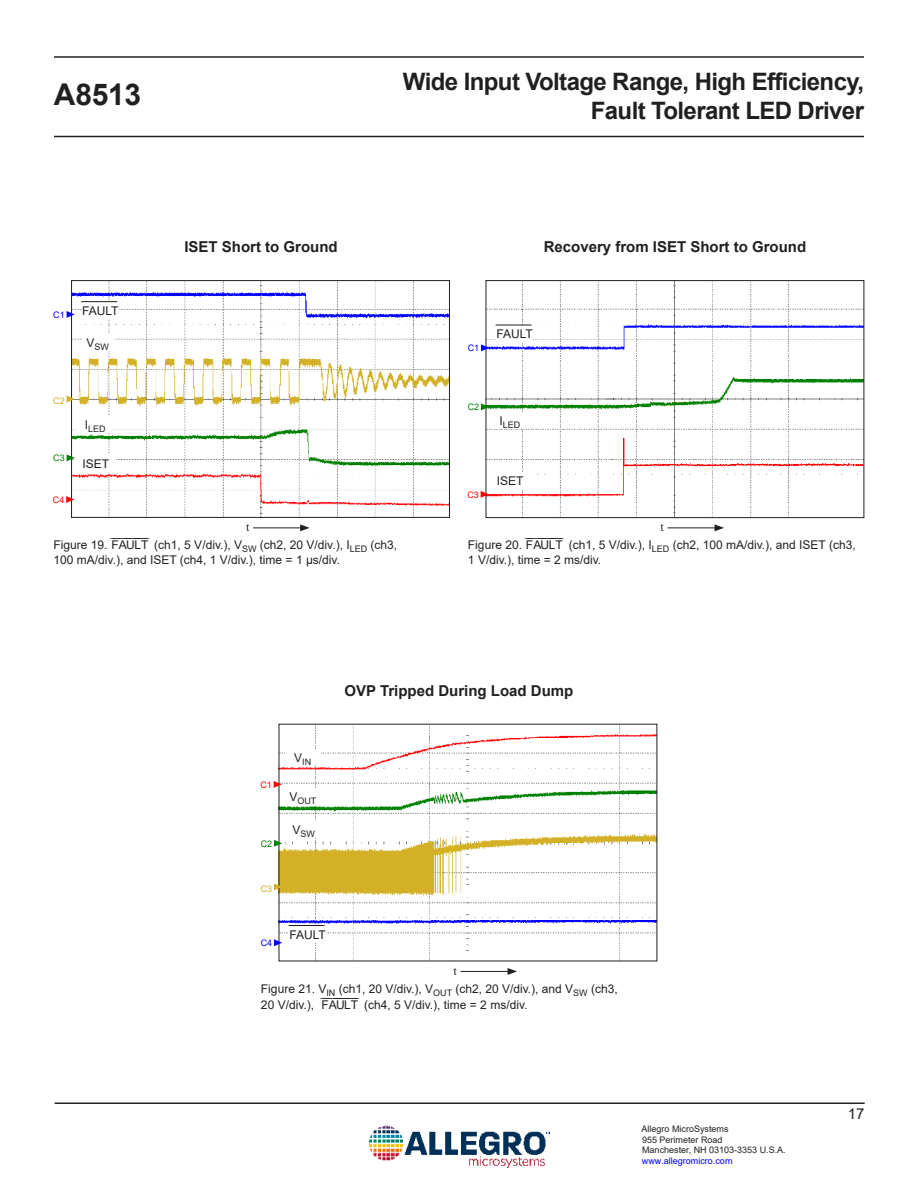
<style>
.page{position:relative;width:918px;height:1188px;background:#fff}
.page>*{position:absolute;margin:0;border:0;box-sizing:border-box;transform-origin:0 0}
.t1{font:700 30px "Arial";letter-spacing:-.01em;color:#221f1f}
.t2{font:700 24px/28.8px "Arial";letter-spacing:-.025em;color:#221f1f;text-align:right}
.t3{font:700 15px "Arial";color:#221f1f}
.t4{font:15px "Arial";color:#221f1f}
.t5{font:12px/14.4px "Arial";color:#221f1f}
.t6{font:12px "Times New Roman";color:#221f1f}
.t7{font:9px/10.8px "Arial";color:#221f1f}
.t8{font:9px "Arial";color:#00f}
.t9{font:9px "Arial";color:#f00}
.t10{font:9px "Arial";color:#008000}
.t11{font:9px "Arial";color:#d3b025}
</style>
<div class="page">
<hr style="left:55px;top:1102px;width:810px;height:2px;background:#221f1f">
<hr style="left:54px;top:136px;width:810px;height:1px;background:#221f1f">
<hr style="left:54px;top:56px;width:810px;height:2px;background:#221f1f">
<img style="left:370px;top:1125px;width:180px;height:43px">
<img style="left:73px;top:282px;width:375px;height:234px">
<div style="left:71px;top:280px;width:379px;height:238px;border:1px solid #221f1f"></div>
<hr style="left:253px;top:528px;width:50px;height:1px;background:#221f1f">
<svg style="left:300px;top:524px;width:10px;height:7px"></svg>
<div style="left:77px;top:416px;width:36px;height:17px;background:#fff"></div>
<div style="left:75px;top:455px;width:41px;height:17px;background:#fff"></div>
<div style="left:82px;top:335px;width:32px;height:16px;background:#fff"></div>
<svg style="left:66px;top:496px;width:8px;height:7px"></svg>
<svg style="left:67px;top:396px;width:8px;height:6px"></svg>
<svg style="left:67px;top:311px;width:8px;height:7px"></svg>
<svg style="left:67px;top:454px;width:8px;height:7px"></svg>
<div style="left:82px;top:302px;width:36px;height:17px;background:#fff"></div>
<hr style="left:81px;top:301px;width:36px;height:1px;background:#221f1f">
<img style="left:281px;top:726px;width:374px;height:233px">
<hr style="left:461px;top:971px;width:49px;height:1px;background:#221f1f">
<svg style="left:508px;top:968px;width:9px;height:7px"></svg>
<div style="left:285px;top:788px;width:36px;height:17px;background:#fff"></div>
<div style="left:285px;top:751px;width:36px;height:14px;background:#fff"></div>
<div style="left:288px;top:822px;width:32px;height:16px;background:#fff"></div>
<svg style="left:274px;top:781px;width:8px;height:7px"></svg>
<svg style="left:274px;top:883px;width:8px;height:7px"></svg>
<svg style="left:274px;top:939px;width:8px;height:7px"></svg>
<svg style="left:274px;top:840px;width:8px;height:7px"></svg>
<div style="left:289px;top:925px;width:37px;height:18px;background:#fff"></div>
<hr style="left:289px;top:925px;width:36px;height:1px;background:#221f1f">
<img style="left:488px;top:282px;width:374px;height:234px">
<div style="left:486px;top:280px;width:378px;height:238px;border:1px solid #221f1f"></div>
<hr style="left:668px;top:528px;width:49px;height:1px;background:#221f1f">
<svg style="left:715px;top:524px;width:9px;height:7px"></svg>
<div style="left:492px;top:412px;width:36px;height:17px;background:#fff"></div>
<div style="left:490px;top:472px;width:41px;height:18px;background:#fff"></div>
<svg style="left:481px;top:491px;width:8px;height:7px"></svg>
<svg style="left:481px;top:344px;width:8px;height:7px"></svg>
<svg style="left:481px;top:403px;width:8px;height:7px"></svg>
<div style="left:496px;top:325px;width:37px;height:18px;background:#fff"></div>
<hr style="left:496px;top:325px;width:36px;height:1px;background:#221f1f">
<h1 class="t1" style="left:54px;top:84px;width:89px">A8513</h1>
<h2 class="t2" style="left:403px;top:69px;width:463px">Wide Input Voltage Range, High Efficiency,<br>Fault Tolerant LED Driver</h2>
<p class="t8" style="left:53px;top:310px;width:13px">C1</p>
<p class="t5" style="left:82px;top:304px;width:38px">FAULT</p>
<p class="t7" style="left:86px;top:342px;width:24px"><sup>V</sup>SW</p>
<p class="t11" style="left:53px;top:396px;width:13px">C2</p>
<p class="t10" style="left:53px;top:454px;width:13px">C3</p>
<p class="t9" style="left:53px;top:495px;width:13px">C4</p>
<p class="t7" style="left:85px;top:423px;width:22px"><sup>I</sup>LED</p>
<p class="t5" style="left:82px;top:457px;width:28px">ISET</p>
<p class="t3" style="left:184px;top:240px;width:155px">ISET Short to Ground</p>
<p class="t3" style="left:544px;top:240px;width:264px">Recovery from ISET Short to Ground</p>
<p class="t6" style="left:246px;top:522px;width:5px">t</p>
<p class="t8" style="left:468px;top:344px;width:13px">C1</p>
<p class="t5" style="left:497px;top:327px;width:38px">FAULT</p>
<p class="t10" style="left:468px;top:403px;width:13px">C2</p>
<p class="t7" style="left:499px;top:420px;width:22px"><sup>I</sup>LED</p>
<p class="t9" style="left:467px;top:490px;width:13px">C3</p>
<p class="t5" style="left:497px;top:475px;width:28px">ISET</p>
<p class="t6" style="left:660px;top:522px;width:5px">t</p>
<p class="t5" style="left:54px;top:538px;width:345px">Figure 19. ¯F¯A¯¯U¯L¯¯T (ch1, 5 V/div.), V<sub>SW</sub> (ch2, 20 V/div.), I<sub>LED</sub> (ch3,<br>100 mA/div.), and ISET (ch4, 1 V/div.), time = 1 µs/div.</p>
<p class="t5" style="left:468px;top:538px;width:389px">Figure 20. ¯F¯A¯¯U¯L¯¯T (ch1, 5 V/div.), I<sub>LED</sub> (ch2, 100 mA/div.), and ISET (ch3,<br>1 V/div.), time = 2 ms/div.</p>
<p class="t3" style="left:345px;top:684px;width:230px">OVP Tripped During Load Dump</p>
<p class="t9" style="left:260px;top:780px;width:13px">C1</p>
<p class="t10" style="left:261px;top:839px;width:13px">C2</p>
<p class="t11" style="left:261px;top:884px;width:13px">C3</p>
<p class="t8" style="left:261px;top:939px;width:13px">C4</p>
<p class="t7" style="left:294px;top:757px;width:19px"><sup>V</sup>IN</p>
<p class="t7" style="left:289px;top:795px;width:29px"><sup>V</sup>OUT</p>
<p class="t7" style="left:292px;top:829px;width:24px"><sup>V</sup>SW</p>
<p class="t5" style="left:290px;top:928px;width:38px">FAULT</p>
<p class="t6" style="left:453px;top:966px;width:5px">t</p>
<p class="t5" style="left:261px;top:981px;width:358px;line-height:16.5px">Figure 21. V<sub>IN</sub> (ch1, 20 V/div.), V<sub>OUT</sub> (ch2, 20 V/div.), and V<sub>SW</sub> (ch3,<br>20 V/div.), ¯F¯A¯¯U¯L¯¯T (ch4, 5 V/div.), time = 2 ms/div.</p>
<p class="t7" style="left:642px;top:1124px;width:146px">Allegro MicroSystems<br>955 Perimeter Road<br>Manchester, NH 03103-3353 U.S.A.</p>
<p class="t8" style="left:642px;top:1158px;width:92px">www.allegromicro.com</p>
<p class="t4" style="left:848px;top:1106px;width:18px">17</p>
</div>
